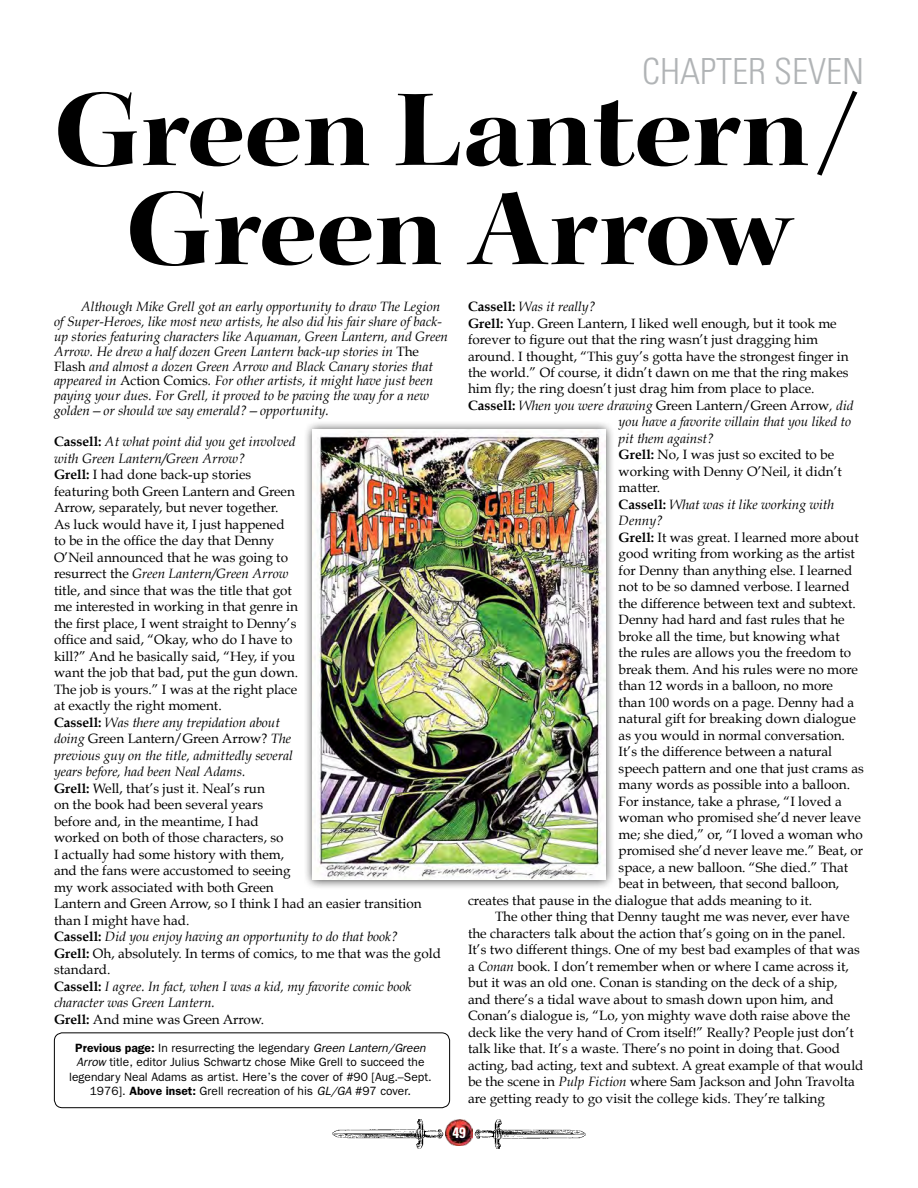
<style>
.page{position:relative;width:918px;height:1188px;background:#fff}
.page>*{position:absolute;margin:0;border:0;box-sizing:border-box;transform-origin:0 0}
.t1{font:108px/99px "Kepler Bold Extended Display";color:#000;text-align:center}
.t2{font:300 condensed 36px "Univers";color:#b1b4b6}
.t3{font:700 condensed 15px "Univers";color:#fff}
.t4{font:13.5px/16.5px "Book Antiqua";color:#000}
.t5{font:italic 13.5px/14.9px "Book Antiqua";color:#000}
.t6{font:12px/14.4px "Franklin Gothic";color:#000;text-align:center}
.s1{font-style:normal}
.s2{font-weight:700}
.s3{font-style:italic}
.s4{font-weight:600}
.s5{font-weight:700;font-style:normal}
</style>
<div class="page">
<img style="left:446px;top:1120px;width:26px;height:26px">
<img style="left:332px;top:1119px;width:112px;height:30px">
<img style="left:474px;top:1119px;width:112px;height:30px">
<div style="left:303px;top:420px;width:312px;height:469px;background:#000;opacity:.75"></div>
<img style="left:313px;top:430px;width:292px;height:450px">
<div style="left:54px;top:1032px;width:396px;height:76px;border:1px solid #000;border-radius:8px"></div>
<h2 class="t2" style="left:642px;top:49px;width:223px">CHAPTER SEVEN</h2>
<h1 class="t1" style="left:54px;top:83px;width:812px">Green Lantern/<br>Green Arrow</h1>
<p class="t5" style="left:54px;top:299px;width:396px;text-indent:27px">Although Mike Grell got an early opportunity to draw The Legion of Super-Heroes, like most new artists, he also did his fair share of back&shy;up stories featuring characters like Aquaman, Green Lantern, and Green Arrow. He drew a half dozen Green Lantern back-up stories in <span class="s1">The Flash</span> and almost a dozen Green Arrow and Black Canary stories that appeared in <span class="s1">Action Comics</span>. For other artists, it might have just been paying your dues. For Grell, it proved to be paving the way for a new golden—or should we say emerald?—opportunity.</p>
<p class="t4" style="left:54px;top:434px;width:389px"><span class="s2">Cassell:</span> <span class="s3">At what point did you get involved<br>with Green Lantern/Green Arrow?<br></span><span class="s2">Grell:</span> I had done back-up stories<br>featuring both Green Lantern and Green<br>Arrow, separately, but never together.<br>As luck would have it, I just happened<br>to be in the office the day that Denny<br>O’Neil announced that he was going to<br>resurrect the <span class="s3">Green Lantern/Green Arrow<br></span>title, and since that was the title that got<br>me interested in working in that genre in<br>the first place, I went straight to Denny’s<br>office and said, “Okay, who do I have to<br>kill?” And he basically said, “Hey, if you<br>want the job that bad, put the gun down.<br>The job is yours.” I was at the right place<br>at exactly the right moment.<br><span class="s2">Cassell:</span> <span class="s3">Was there any trepidation about<br>doing</span> Green Lantern/Green Arrow? <span class="s3">The<br>previous guy on the title, admittedly several<br>years before, had been Neal Adams.<br></span><span class="s2">Grell:</span> Well, that’s just it. Neal’s run<br>on the book had been several years<br>before and, in the meantime, I had<br>worked on both of those characters, so<br>I actually had some history with them,<br>and the fans were accustomed to seeing<br>my work associated with both Green<br>Lantern and Green Arrow, so I think I had an easier transition than I might have had.<br><span class="s2">Cassell:</span> <span class="s3">Did you enjoy having an opportunity to do that book?<br></span><span class="s2">Grell:</span> Oh, absolutely. In terms of comics, to me that was the gold standard.<br><span class="s2">Cassell:</span> <span class="s3">I agree. In fact, when I was a kid, my favorite comic book character was Green Lantern.<br></span><span class="s2">Grell:</span> And mine was Green Arrow.</p>
<p class="t6" style="left:69px;top:1040px;width:364px"><span class="s4">Previous page:</span> In resurrecting the legendary <span class="s3">Green Lantern/Green Arrow</span> title, editor Julius Schwartz chose Mike Grell to succeed the legendary Neal Adams as artist. Here’s the cover of #90 [Aug.–Sept.<br>1976]. <span class="s4">Above inset:</span> Grell recreation of his <span class="s3">GL/GA</span> #97 cover.</p>
<p class="t5" style="left:468px;top:299px;width:129px"><span class="s5">Cassell:</span> Was it really?</p>
<p class="t4" style="left:468px;top:315px;width:370px"><span class="s2">Grell:</span> Yup. Green Lantern, I liked well enough, but it took me</p>
<p class="t4" style="left:468px;top:331px;width:351px">forever to figure out that the ring wasn’t just dragging him</p>
<p class="t4" style="left:468px;top:348px;width:382px">around. I thought, “This guy’s gotta have the strongest finger in</p>
<p class="t4" style="left:468px;top:364px;width:382px">the world.” Of course, it didn’t dawn on me that the ring makes</p>
<p class="t4" style="left:468px;top:381px;width:348px">him fly; the ring doesn’t just drag him from place to place.</p>
<p class="t4" style="left:468px;top:397px;width:387px"><span class="s2">Cassell:</span> <span class="s3">When you were drawing</span> Green Lantern/Green Arrow<span class="s3">, did</span></p>
<p class="t5" style="left:619px;top:415px;width:234px">you have a favorite villain that you liked to</p>
<p class="t5" style="left:619px;top:431px;width:97px">pit them against?</p>
<p class="t4" style="left:619px;top:447px;width:217px"><span class="s2">Grell:</span> No, I was just so excited to be</p>
<p class="t4" style="left:619px;top:463px;width:225px">working with Denny O’Neil, it didn’t</p>
<p class="t4" style="left:619px;top:480px;width:43px">matter.</p>
<p class="t5" style="left:619px;top:497px;width:217px"><span class="s5">Cassell:</span> What was it like working with</p>
<p class="t5" style="left:619px;top:514px;width:46px">Denny?</p>
<p class="t4" style="left:619px;top:529px;width:242px"><span class="s2">Grell:</span> It was great. I learned more about</p>
<p class="t4" style="left:619px;top:546px;width:238px">good writing from working as the artist</p>
<p class="t4" style="left:619px;top:562px;width:235px">for Denny than anything else. I learned</p>
<p class="t4" style="left:619px;top:579px;width:232px">not to be so damned verbose. I learned</p>
<p class="t4" style="left:619px;top:595px;width:239px">the difference between text and subtext.</p>
<p class="t4" style="left:619px;top:612px;width:228px">Denny had hard and fast rules that he</p>
<p class="t4" style="left:619px;top:628px;width:223px">broke all the time, but knowing what</p>
<p class="t4" style="left:619px;top:645px;width:234px">the rules are allows you the freedom to</p>
<p class="t4" style="left:619px;top:661px;width:241px">break them. And his rules were no more</p>
<p class="t4" style="left:619px;top:678px;width:216px">than 12 words in a balloon, no more</p>
<p class="t4" style="left:619px;top:694px;width:237px">than 100 words on a page. Denny had a</p>
<p class="t4" style="left:619px;top:711px;width:239px">natural gift for breaking down dialogue</p>
<p class="t4" style="left:619px;top:727px;width:228px">as you would in normal conversation.</p>
<p class="t4" style="left:619px;top:744px;width:215px">It’s the difference between a natural</p>
<p class="t4" style="left:619px;top:760px;width:247px">speech pattern and one that just crams as</p>
<p class="t4" style="left:619px;top:777px;width:233px">many words as possible into a balloon.</p>
<p class="t4" style="left:619px;top:793px;width:225px">For instance, take a phrase, “I loved a</p>
<p class="t4" style="left:619px;top:810px;width:244px">woman who promised she’d never leave</p>
<p class="t4" style="left:619px;top:826px;width:246px">me; she died,” or, “I loved a woman who</p>
<p class="t4" style="left:619px;top:843px;width:246px">promised she’d never leave me.” Beat, or</p>
<p class="t4" style="left:619px;top:859px;width:231px">space, a new balloon. “She died.” That</p>
<p class="t4" style="left:619px;top:876px;width:222px">beat in between, that second balloon,</p>
<p class="t4" style="left:468px;top:892px;width:346px">creates that pause in the dialogue that adds meaning to it.</p>
<p class="t4" style="left:495px;top:909px;width:356px">The other thing that Denny taught me was never, ever have</p>
<p class="t4" style="left:468px;top:925px;width:379px">the characters talk about the action that’s going on in the panel.</p>
<p class="t4" style="left:468px;top:942px;width:393px">It’s two different things. One of my best bad examples of that was</p>
<p class="t4" style="left:468px;top:958px;width:382px">a <span class="s3">Conan</span> book. I don’t remember when or where I came across it,</p>
<p class="t4" style="left:468px;top:975px;width:371px">but it was an old one. Conan is standing on the deck of a ship,</p>
<p class="t4" style="left:468px;top:991px;width:367px">and there’s a tidal wave about to smash down upon him, and</p>
<p class="t4" style="left:468px;top:1008px;width:384px">Conan’s dialogue is, “Lo, yon mighty wave doth raise above the</p>
<p class="t4" style="left:468px;top:1024px;width:387px">deck like the very hand of Crom itself!” Really? People just don’t</p>
<p class="t4" style="left:468px;top:1041px;width:374px">talk like that. It’s a waste. There’s no point in doing that. Good</p>
<p class="t4" style="left:468px;top:1057px;width:397px">acting, bad acting, text and subtext. A great example of that would</p>
<p class="t4" style="left:468px;top:1074px;width:389px">be the scene in <span class="s3">Pulp Fiction</span> where Sam Jackson and John Travolta</p>
<p class="t4" style="left:468px;top:1090px;width:358px">are getting ready to go visit the college kids. They’re talking</p>
<p class="t3" style="left:452px;top:1124px;width:15px">49</p>
</div>
